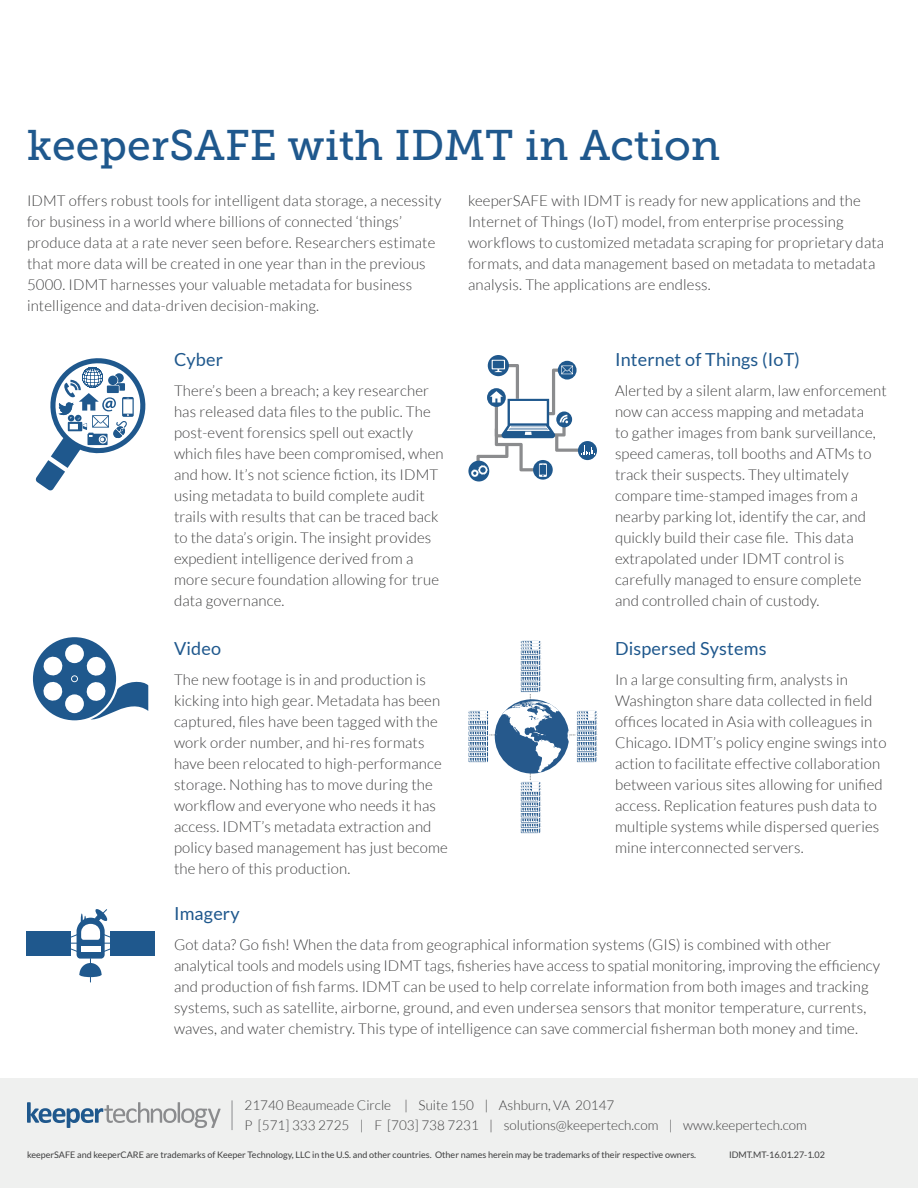
<style>
.page{position:relative;width:918px;height:1188px;background:#fff}
.page>*{position:absolute;margin:0;border:0;box-sizing:border-box;transform-origin:0 0}
.t1{font:42.75px "Museo Slab 500";letter-spacing:.005em;color:#1f588d}
.t2{font:18px "Lato";letter-spacing:.01em;color:#1f588d}
.t3{font:300 15px/21px "Lato";letter-spacing:.01em;color:#3e3e3f}
.t4{font:300 13.5px "Lato";color:#3e3e3f}
.t5{font:9px "Lato";color:#3e3e3f}
</style>
<div class="page">
<div style="left:0;top:1078px;width:918px;height:110px;background:#eff0ef"></div>
<svg style="left:27px;top:1102px;width:194px;height:26px"></svg>
<hr style="left:232px;top:1100px;width:1px;height:30px;background:#8b8c8e">
<svg style="left:33px;top:637px;width:115px;height:84px"></svg>
<div style="left:26px;top:931px;width:45px;height:24px;background:#1f588d"></div>
<div style="left:110px;top:931px;width:45px;height:24px;background:#1f588d"></div>
<svg style="left:70px;top:909px;width:41px;height:73px"></svg>
<svg style="left:468px;top:640px;width:129px;height:194px"></svg>
<svg style="left:35px;top:358px;width:111px;height:133px"></svg>
<svg style="left:533px;top:460px;width:20px;height:20px"></svg>
<svg style="left:468px;top:461px;width:21px;height:21px"></svg>
<svg style="left:488px;top:355px;width:21px;height:21px"></svg>
<svg style="left:578px;top:441px;width:19px;height:19px"></svg>
<svg style="left:471px;top:360px;width:124px;height:117px"></svg>
<p class="t1" style="left:27px;top:121px;width:695px">keeperSAFE with IDMT in Action</p>
<p class="t3" style="left:27px;top:190px;width:416px">IDMT offers robust tools for intelligent data storage, a necessity for business in a world where billions of connected ‘things’ produce data at a rate never seen before. Researchers estimate that more data will be created in one year than in the previous 5000. IDMT harnesses your valuable metadata for business intelligence and data-driven decision-making.</p>
<p class="t3" style="left:468px;top:190px;width:418px">keeperSAFE with IDMT is ready for new applications and the Internet of Things (IoT) model, from enterprise processing workflows to customized metadata scraping for proprietary data formats, and data management based on metadata to metadata analysis. The applications are endless.</p>
<p class="t2" style="left:174px;top:350px;width:51px">Cyber</p>
<p class="t3" style="left:174px;top:381px;width:271px">There’s been a breach; a key researcher has released data files to the public. The post-event forensics spell out exactly which files have been compromised, when and how. It’s not science fiction, its IDMT using metadata to build complete audit trails with results that can be traced back to the data’s origin. The insight provides expedient intelligence derived from a more secure foundation allowing for true data governance.</p>
<p class="t2" style="left:615px;top:350px;width:186px">Internet of Things (IoT)</p>
<p class="t3" style="left:615px;top:381px;width:273px">Alerted by a silent alarm, law enforcement now can access mapping and metadata<br>to gather images from bank surveillance, speed cameras, toll booths and ATMs to track their suspects. They ultimately compare time-stamped images from a nearby parking lot, identify the car, and quickly build their case file. This data extrapolated under IDMT control is carefully managed to ensure complete and controlled chain of custody.</p>
<p class="t2" style="left:174px;top:638px;width:49px">Video</p>
<p class="t3" style="left:174px;top:669px;width:275px">The new footage is in and production is kicking into high gear. Metadata has been captured, files have been tagged with the work order number, and hi-res formats have been relocated to high-performance storage. Nothing has to move during the workflow and everyone who needs it has access. IDMT’s metadata extraction and policy based management has just become the hero of this production.</p>
<p class="t2" style="left:615px;top:638px;width:153px">Dispersed Systems</p>
<p class="t3" style="left:615px;top:669px;width:273px">In a large consulting firm, analysts in Washington share data collected in field offices located in Asia with colleagues in Chicago. IDMT’s policy engine swings into action to facilitate effective collaboration between various sites allowing for unified access. Replication features push data to multiple systems while dispersed queries mine interconnected servers.</p>
<p class="t2" style="left:174px;top:904px;width:67px">Imagery</p>
<p class="t3" style="left:174px;top:934px;width:708px">Got data? Go fish! When the data from geographical information systems (GIS) is combined with other analytical tools and models using IDMT tags, fisheries have access to spatial monitoring, improving the efficiency and production of fish farms. IDMT can be used to help correlate information from both images and tracking systems, such as satellite, airborne, ground, and even undersea sensors that monitor temperature, currents, waves, and water chemistry. This type of intelligence can save commercial fisherman both money and time.</p>
<p class="t4" style="left:245px;top:1098px;width:371px">21740 Beaumeade Circle | Suite 150 | Ashburn, VA 20147</p>
<p class="t4" style="left:245px;top:1118px;width:564px">P [571] 333 2725 | F [703] 738 7231 | solutions@keepertech.com | www.keepertech.com</p>
<p class="t5" style="left:27px;top:1150px;width:671px">keeperSAFE and keeperCARE are trademarks of Keeper Technology, LLC in the U.S. and other countries. Other names herein may be trademarks of their respective owners.</p>
<p class="t5" style="left:729px;top:1150px;width:97px">IDMT.MT-16.01.27-1.02</p>
</div>
